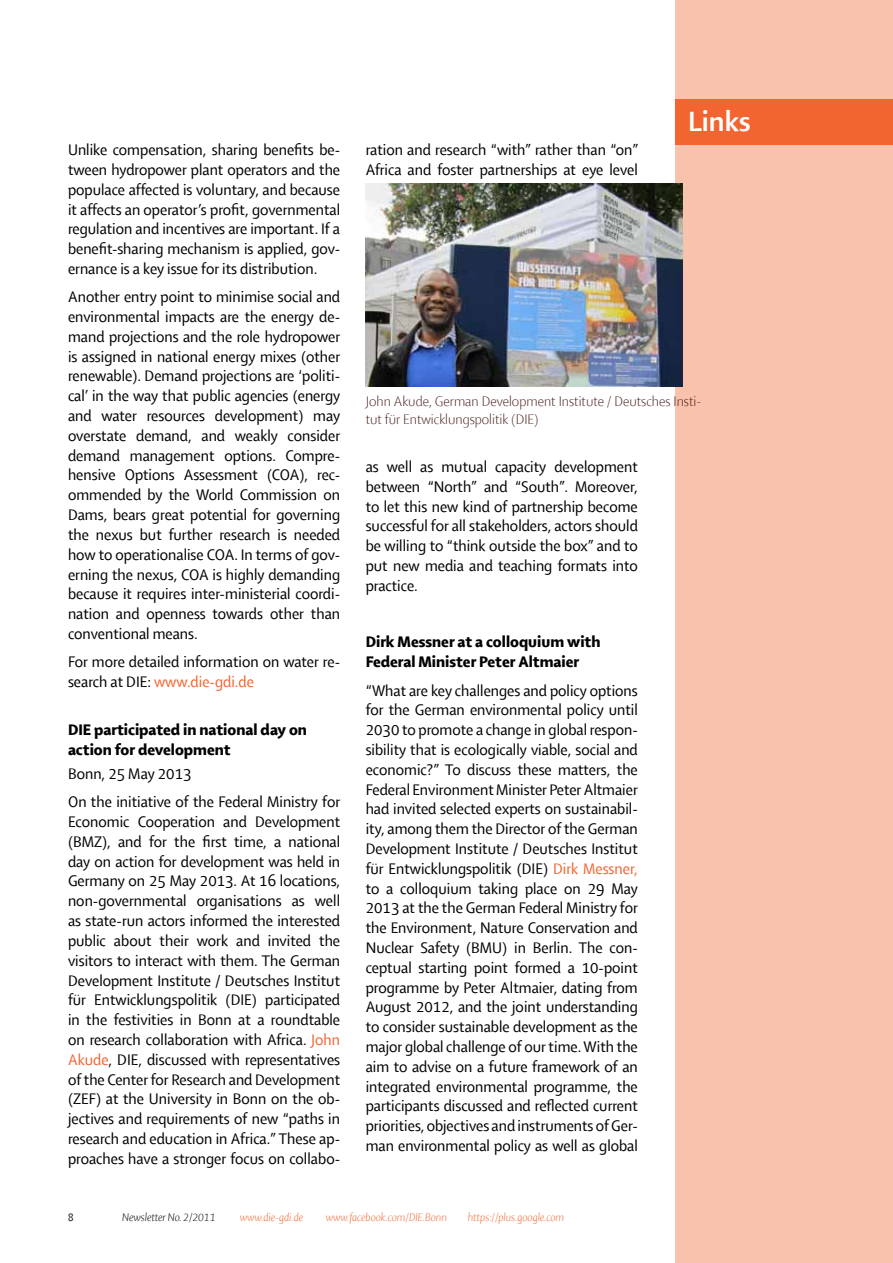
<style>
.page{position:relative;width:893px;height:1263px;background:#fff}
.page>*{position:absolute;margin:0;border:0;box-sizing:border-box;transform-origin:0 0}
.t1{font:30px "Shaker RB";color:#fff}
.t2{font:16.5px/19.8px "Shaker R";color:#000;text-align:justify}
.t3{font:16.5px/19.8px "Shaker RH";color:#000}
.t4{font:15px/18px "Shaker RL";color:#4b201c}
.t5{font:12px "Shaker RLI";color:#f26531}
.t6{font:12px "Shaker RLI";color:#000}
.t7{font:10.5px "Shaker R";color:#000}
.s1{color:#f26531}
</style>
<div class="page">
<div style="left:675px;top:0;width:218px;height:1263px;background:#f9c2ad"></div>
<img style="left:366px;top:184px;width:317px;height:202px">
<div style="left:675px;top:99px;width:218px;height:46px;background:#f26531"></div>
<p class="t2" style="left:68px;top:140px;width:274px">Unlike compensation, sharing benefits be&shy;tween hydropower plant operators and the populace affected is voluntary, and because it affects an operator’s profit, governmental regulation and incentives are important. If a benefit-sharing mechanism is applied, gov&shy;ernance is a key issue for its distribution.</p>
<p class="t2" style="left:68px;top:287px;width:274px">Another entry point to minimise social and environmental impacts are the energy de&shy;mand projections and the role hydropower is assigned in national energy mixes (other renewable). Demand projections are ‘politi&shy;cal’ in the way that public agencies (energy and water resources development) may overstate demand, and weakly consider demand management options. Compre&shy;hensive Options Assessment (COA), rec&shy;ommended by the World Commission on Dams, bears great potential for governing the nexus but further research is needed how to operationalise COA. In terms of gov&shy;erning the nexus, COA is highly demanding because it requires inter-ministerial coordi&shy;nation and openness towards other than conventional means.</p>
<p class="t2" style="left:68px;top:652px;width:274px">For more detailed information on water re&shy;search at DIE: <span class="s1">www.die-gdi.de</span></p>
<p class="t3" style="left:68px;top:720px;width:240px">DIE participated in national day on action for development</p>
<p class="t2" style="left:68px;top:760px;width:274px;line-height:28.3px">Bonn, 25 May 2013<br>On the initiative of the Federal Ministry for</p>
<p class="t2" style="left:68px;top:812px;width:274px">Economic Cooperation and Development (BMZ), and for the first time, a national day on action for development was held in Germany on 25 May 2013. At 16 locations, non-governmental organisations as well as state-run actors informed the interested public about their work and invited the visitors to interact with them. The German Development Institute / Deutsches Institut für Entwicklungspolitik (DIE) participated in the festivities in Bonn at a roundtable on research collaboration with Africa. <span class="s1">John Akude</span>, DIE, discussed with representatives of the Center for Research and Development (ZEF) at the University in Bonn on the ob&shy;jectives and requirements of new “paths in research and education in Africa.” These ap&shy;proaches have a stronger focus on collabo-</p>
<p class="t2" style="left:366px;top:140px;width:274px">ration and research “with” rather than “on”<br>Africa and foster partnerships at eye level</p>
<h1 class="t1" style="left:688px;top:105px;width:64px">Links</h1>
<p class="t4" style="left:366px;top:392px;width:337px">John Akude, German Development Institute / Deutsches Insti&shy;tut für Entwicklungspolitik (DIE)</p>
<p class="t2" style="left:366px;top:457px;width:274px">as well as mutual capacity development between “North” and “South”. Moreover, to let this new kind of partnership become successful for all stakeholders, actors should be willing to “think outside the box” and to put new media and teaching formats into practice.</p>
<p class="t3" style="left:366px;top:632px;width:236px">Dirk Messner at a colloquium with<br>Federal Minister Peter Altmaier</p>
<p class="t2" style="left:366px;top:680px;width:274px">“What are key challenges and policy options for the German environmental policy until 2030 to promote a change in global respon&shy;sibility that is ecologically viable, social and economic?” To discuss these matters, the Federal Environment Minister Peter Altmaier had invited selected experts on sustainabil&shy;ity, among them the Director of the German Development Institute / Deutsches Institut für Entwicklungspolitik (DIE) <span class="s1">Dirk Messner, </span>to a colloquium taking place on 29 May 2013 at the the German Federal Ministry for the Environment, Nature Conservation and Nuclear Safety (BMU) in Berlin. The con&shy;ceptual starting point formed a 10-point programme by Peter Altmaier, dating from August 2012, and the joint understanding to consider sustainable development as the major global challenge of our time. With the aim to advise on a future framework of an integrated environmental programme, the participants discussed and reflected current priorities, objectives and instruments of Ger&shy;man environmental policy as well as global</p>
<p class="t7" style="left:68px;top:1212px;width:7px">8</p>
<p class="t6" style="left:122px;top:1210px;width:95px">Newsletter No. 2/2011</p>
<p class="t5" style="left:240px;top:1210px;width:65px">www.die-gdi.de</p>
<p class="t5" style="left:326px;top:1210px;width:123px">www.facebook.com/DIE.Bonn</p>
<p class="t5" style="left:468px;top:1210px;width:98px">https://plus.google.com</p>
</div>
